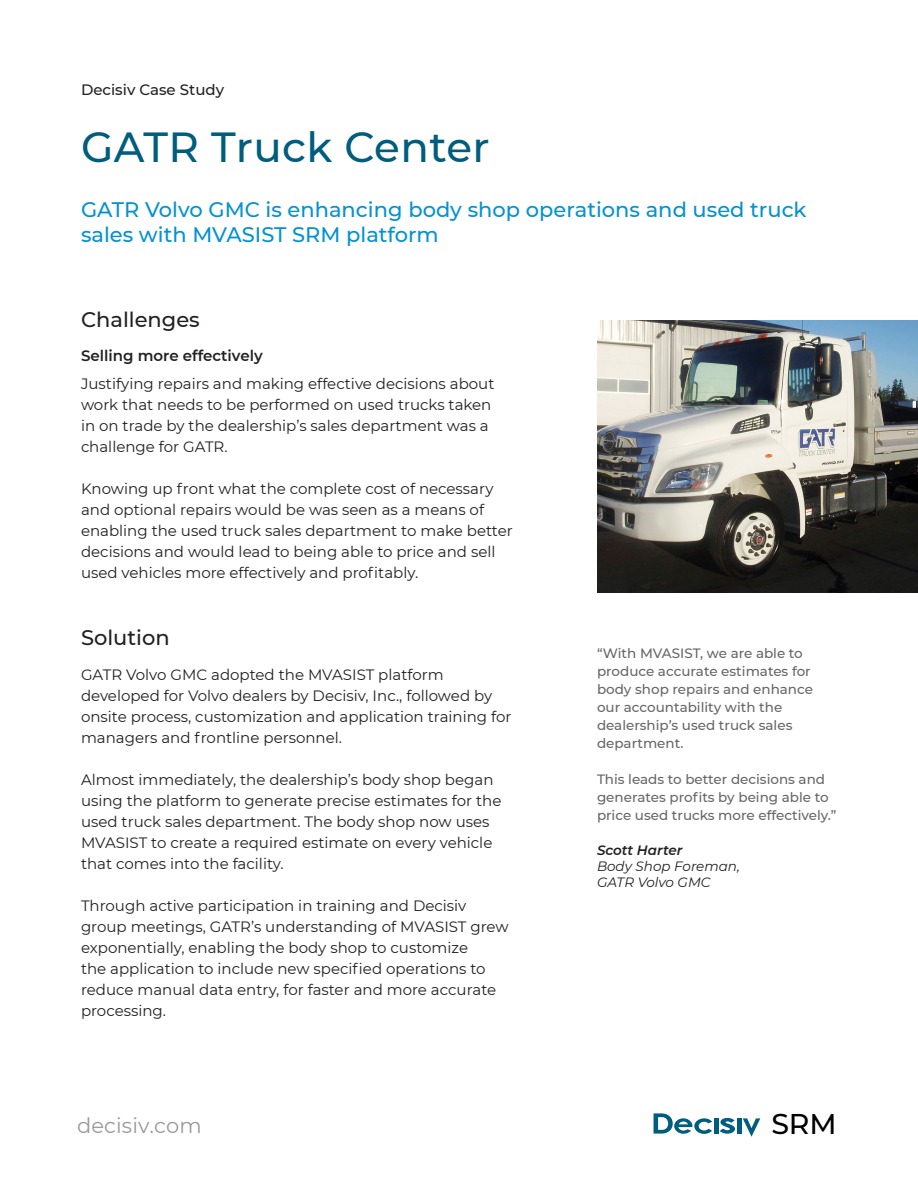
<style>
.page{position:relative;width:918px;height:1188px;background:#fff}
.page>*{position:absolute;margin:0;border:0;box-sizing:border-box;transform-origin:0 0}
.t1{font:500 42px "Montserrat";letter-spacing:.01em;color:#005d7e}
.t2{font:500 28.5px "Montserrat";color:#000}
.Main_subtitle{font:500 21px/25.2px "Montserrat";color:#0492d2}
.Paragraph_Header{font:500 21px "Montserrat";color:#231f20}
.t3{font:21px "Montserrat";letter-spacing:.005em;color:#999}
.Paragraph{font:15px/21px "Montserrat";color:#231f20}
.Section_title{font:600 15px "Montserrat";color:#231f20}
.Emphasis{font:500 15px "Montserrat";color:#231f20}
.Gray_quote{font:500 13.5px/18px "Montserrat";color:#666}
.Rev_Quote_attributio{font:italic 13.5px "Montserrat";color:#231f20}
.Quote_Name{font:italic 600 13.5px "Montserrat";color:#231f20}
</style>
<div class="page">
<svg style="left:743px;top:1118px;width:17px;height:19px"></svg>
<hr style="left:714px;top:1118px;width:4px;height:16px;background:#005d7e">
<hr style="left:737px;top:1118px;width:4px;height:16px;background:#005d7e">
<svg style="left:654px;top:1113px;width:58px;height:21px"></svg>
<svg style="left:720px;top:1118px;width:15px;height:16px"></svg>
<img style="left:597px;top:321px;width:321px;height:272px">
<p class="Emphasis" style="left:81px;top:80px;width:145px">Decisiv Case Study</p>
<p class="t1" style="left:81px;top:117px;width:410px">GATR Truck Center</p>
<p class="Main_subtitle" style="left:81px;top:196px;width:727px">GATR Volvo GMC is enhancing body shop operations and used truck sales with MVASIST SRM platform</p>
<p class="Paragraph_Header" style="left:81px;top:305px;width:120px">Challenges</p>
<p class="Section_title" style="left:81px;top:345px;width:183px">Selling more effectively</p>
<p class="Paragraph" style="left:81px;top:373px;width:415px">Justifying repairs and making effective decisions about work that needs to be performed on used trucks taken in on trade by the dealership’s sales department was a challenge for GATR.</p>
<p class="Paragraph" style="left:81px;top:478px;width:433px">Knowing up front what the complete cost of necessary and optional repairs would be was seen as a means of enabling the used truck sales department to make better decisions and would lead to being able to price and sell used vehicles more effectively and profitably.</p>
<p class="Paragraph_Header" style="left:81px;top:623px;width:90px">Solution</p>
<p class="Paragraph" style="left:81px;top:663px;width:432px">GATR Volvo GMC adopted the MVASIST platform developed for Volvo dealers by Decisiv, Inc., followed by onsite process, customization and application training for managers and frontline personnel.</p>
<p class="Paragraph" style="left:81px;top:768px;width:422px">Almost immediately, the dealership’s body shop began using the platform to generate precise estimates for the used truck sales department. The body shop now uses MVASIST to create a required estimate on every vehicle that comes into the facility.</p>
<p class="Paragraph" style="left:81px;top:894px;width:429px">Through active participation in training and Decisiv group meetings, GATR’s understanding of MVASIST grew exponentially, enabling the body shop to customize<br>the application to include new specified operations to reduce manual data entry, for faster and more accurate processing.</p>
<p class="Gray_quote" style="left:597px;top:644px;width:218px">“With MVASIST, we are able to produce accurate estimates for body shop repairs and enhance our accountability with the dealership’s used truck sales department.</p>
<p class="Gray_quote" style="left:597px;top:770px;width:241px">This leads to better decisions and generates profits by being able to price used trucks more effectively.”</p>
<p class="Quote_Name" style="left:597px;top:840px;width:87px">Scott Harter</p>
<p class="Rev_Quote_attributio" style="left:597px;top:857px;width:144px">Body Shop Foreman,</p>
<p class="Rev_Quote_attributio" style="left:597px;top:873px;width:115px">GATR Volvo GMC</p>
<h3 class="t3" style="left:77px;top:1112px;width:126px">decisiv.com</h3>
<h2 class="t2" style="left:771px;top:1104px;width:67px">SRM</h2>
</div>
